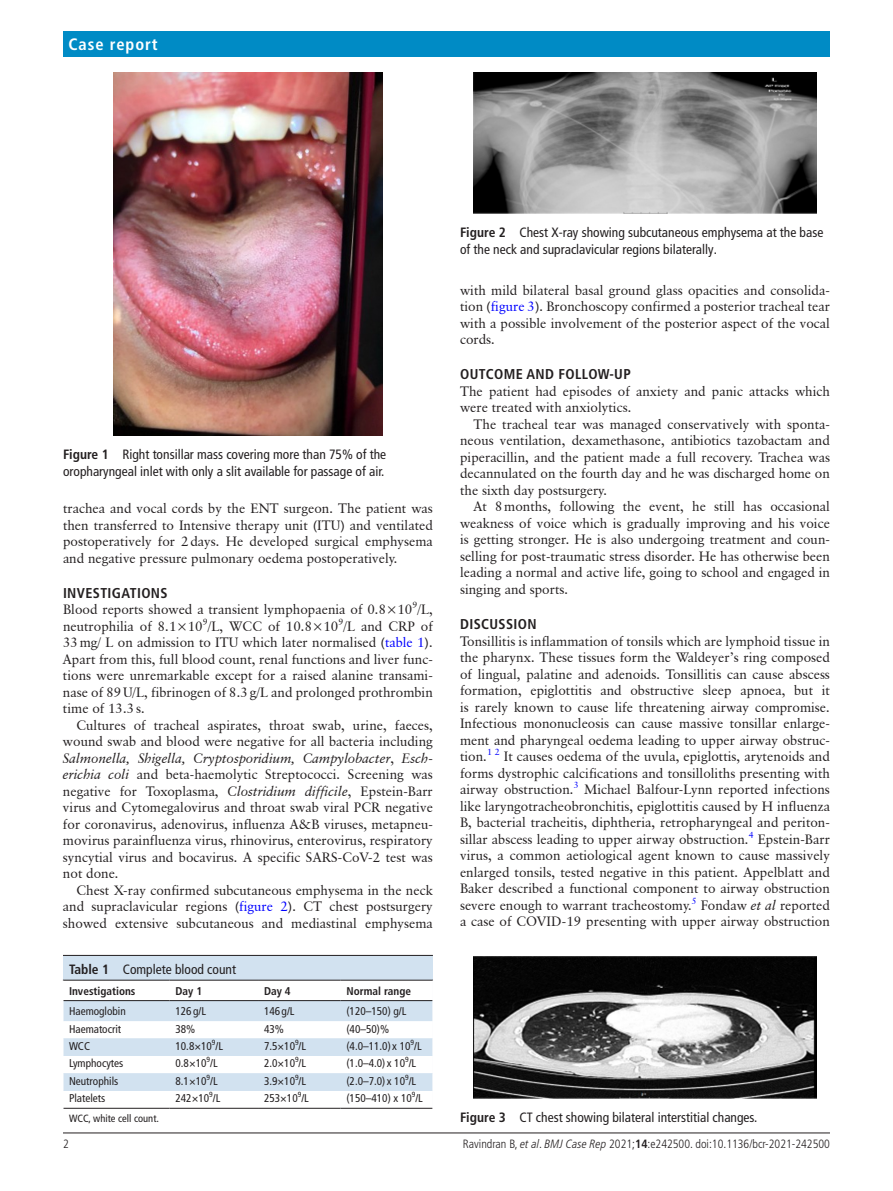
<style>
.page{position:relative;width:893px;height:1191px;background:#fff}
.page>*{position:absolute;margin:0;border:0;box-sizing:border-box;transform-origin:0 0}
.t1{font:700 condensed 16.5px "Frutiger LT Pro";letter-spacing:.055em;color:#fff}
.t2{font:700 condensed 14.25px "Frutiger LT Pro";letter-spacing:.025em;color:#231f20}
.t3{font:13.5px/16.5px "Classical Garamond BT";color:#231f20;text-align:justify}
.t4{font:condensed 13.5px/16.5px "Frutiger LT Pro";color:#231f20}
.t5{font:300 condensed 12px "Frutiger LT Pro";color:#231f20}
.t6{font:condensed 11.25px "Frutiger LT Pro";color:#231f20}
.t7{font:700 condensed 11.25px "Frutiger LT Pro";color:#231f20}
.t8{font:condensed 10.5px "Frutiger LT Pro";color:#231f20}
.t9{font:condensed 7.5px "Frutiger LT Pro";color:#231f20}
.s1{font-weight:700}
.s2{color:#00f}
.s3{font-style:italic}
</style>
<div class="page">
<hr style="left:63px;top:1132px;width:767px;height:1px;background:#231f20">
<div style="left:63px;top:31px;width:767px;height:25px;background:#008bc5"></div>
<img style="left:113px;top:72px;width:270px;height:363px">
<div style="left:63px;top:955px;width:370px;height:167px;background:#d2e2f0"></div>
<hr style="left:63px;top:955px;width:370px;height:1px;background:#231f20">
<hr style="left:63px;top:979px;width:106px;height:1px;background:#231f20">
<hr style="left:170px;top:979px;width:88px;height:1px;background:#231f20">
<hr style="left:258px;top:979px;width:82px;height:1px;background:#231f20">
<hr style="left:340px;top:979px;width:93px;height:1px;background:#231f20">
<svg style="left:63px;top:980px;width:370px;height:142px"></svg>
<hr style="left:69px;top:1121px;width:364px;height:1px;background:#fff">
<img style="left:474px;top:72px;width:342px;height:141px">
<img style="left:474px;top:957px;width:342px;height:141px">
<p class="t1" style="left:69px;top:34px;width:91px">Case report</p>
<p class="t4" style="left:63px;top:446px;width:325px"><span class="s1">Figure 1</span> Right tonsillar mass covering more than 75% of the oropharyngeal inlet with only a slit available for passage of air.</p>
<p class="t3" style="left:63px;top:500px;width:371px">trachea and vocal cords by the ENT surgeon. The patient was then transferred to Intensive therapy unit (ITU) and ventilated postoperatively for 2days. He developed surgical emphysema and negative pressure pulmonary oedema postoperatively.</p>
<p class="t2" style="left:63px;top:584px;width:106px">INVESTIGATIONS</p>
<p class="t3" style="left:63px;top:601px;width:371px">Blood reports showed a transient lymphopaenia of 0.8×10<sup>9</sup>/L, neutrophilia of 8.1×10<sup>9</sup>/L, WCC of 10.8×10<sup>9</sup>/L and CRP of 33mg/ L on admission to ITU which later normalised (<span class="s2">table 1</span>).<br>Apart from this, full blood count, renal functions and liver func&shy;tions were unremarkable except for a raised alanine transami&shy;nase of 89U/L, fibrinogen of 8.3g/L and prolonged prothrombin time of 13.3s.</p>
<p class="t3" style="left:63px;top:717px;width:371px;text-indent:14px">Cultures of tracheal aspirates, throat swab, urine, faeces, wound swab and blood were negative for all bacteria including <span class="s3">Salmonella, Shigella, Cryptosporidium, Campylobacter</span>, <span class="s3">Esch&shy;erichia coli</span> and beta-haemolytic Streptococci. Screening was negative for Toxoplasma, <span class="s3">Clostridium difficile</span>, Epstein-Barr virus and Cytomegalovirus and throat swab viral PCR negative for coronavirus, adenovirus, influenza A&amp;B viruses, metapneu&shy;movirus parainfluenza virus, rhinovirus, enterovirus, respiratory syncytial virus and bocavirus. A specific SARS-CoV-2 test was not done.</p>
<p class="t3" style="left:63px;top:882px;width:371px;text-indent:14px">Chest X-ray confirmed subcutaneous emphysema in the neck and supraclavicular regions (<span class="s2">figure 2</span>). CT chest postsurgery showed extensive subcutaneous and mediastinal emphysema</p>
<p class="t4" style="left:69px;top:961px;width:168px"><span class="s1">Table 1</span> Complete blood count</p>
<p class="t7" style="left:69px;top:984px;width:68px">Investigations</p>
<p class="t7" style="left:176px;top:984px;width:28px">Day 1</p>
<p class="t7" style="left:264px;top:984px;width:28px">Day 4</p>
<p class="t7" style="left:347px;top:984px;width:66px">Normal range</p>
<p class="t6" style="left:69px;top:1004px;width:58px">Haemoglobin</p>
<p class="t6" style="left:176px;top:1004px;width:32px">126 g/L</p>
<p class="t6" style="left:264px;top:1004px;width:32px">146 g/L</p>
<p class="t6" style="left:347px;top:1004px;width:61px">(120–150) g/L</p>
<p class="t6" style="left:69px;top:1022px;width:54px">Haematocrit</p>
<p class="t6" style="left:176px;top:1022px;width:21px">38%</p>
<p class="t6" style="left:264px;top:1022px;width:21px">43%</p>
<p class="t6" style="left:347px;top:1022px;width:44px">(40–50)%</p>
<p class="t6" style="left:69px;top:1039px;width:23px">WCC</p>
<p class="t6" style="left:176px;top:1039px;width:49px">10.8×10 /L</p>
<p class="t9" style="left:212px;top:1038px;width:5px">9</p>
<p class="t6" style="left:264px;top:1039px;width:44px">7.5×10 /L</p>
<p class="t9" style="left:295px;top:1038px;width:5px">9</p>
<p class="t6" style="left:346px;top:1039px;width:77px">(4.0–11.0) x 10 /L</p>
<p class="t9" style="left:410px;top:1038px;width:5px">9</p>
<p class="t9" style="left:207px;top:1055px;width:5px">9</p>
<p class="t6" style="left:264px;top:1057px;width:44px">2.0×10 /L</p>
<p class="t9" style="left:295px;top:1055px;width:5px">9</p>
<p class="t6" style="left:346px;top:1057px;width:71px">(1.0–4.0) x 10 /L</p>
<p class="t9" style="left:405px;top:1055px;width:5px">9</p>
<p class="t6" style="left:69px;top:1057px;width:56px">Lymphocytes</p>
<p class="t6" style="left:176px;top:1057px;width:44px">0.8×10 /L</p>
<p class="t9" style="left:207px;top:1072px;width:5px">9</p>
<p class="t6" style="left:264px;top:1074px;width:44px">3.9×10 /L</p>
<p class="t9" style="left:295px;top:1072px;width:5px">9</p>
<p class="t6" style="left:346px;top:1074px;width:71px">(2.0–7.0) x 10 /L</p>
<p class="t9" style="left:405px;top:1072px;width:5px">9</p>
<p class="t6" style="left:69px;top:1074px;width:51px">Neutrophils</p>
<p class="t6" style="left:176px;top:1074px;width:44px">8.1×10 /L</p>
<p class="t9" style="left:209px;top:1090px;width:5px">9</p>
<p class="t6" style="left:264px;top:1091px;width:46px">253×10 /L</p>
<p class="t9" style="left:298px;top:1090px;width:5px">9</p>
<p class="t6" style="left:346px;top:1091px;width:78px">(150–410) x 10 /L</p>
<p class="t9" style="left:412px;top:1090px;width:5px">9</p>
<p class="t6" style="left:69px;top:1091px;width:38px">Platelets</p>
<p class="t6" style="left:176px;top:1091px;width:46px">242×10 /L</p>
<p class="t8" style="left:69px;top:1112px;width:91px">WCC, white cell count.</p>
<p class="t4" style="left:460px;top:224px;width:365px"><span class="s1">Figure 2</span> Chest X-ray showing subcutaneous emphysema at the base of the neck and supraclavicular regions bilaterally.</p>
<p class="t3" style="left:460px;top:281px;width:371px">with mild bilateral basal ground glass opacities and consolida&shy;tion (<span class="s2">figure 3</span>). Bronchoscopy confirmed a posterior tracheal tear with a possible involvement of the posterior aspect of the vocal cords.</p>
<p class="t2" style="left:460px;top:366px;width:172px">OUTCOME AND FOLLOW-UP</p>
<p class="t3" style="left:460px;top:383px;width:371px">The patient had episodes of anxiety and panic attacks which were treated with anxiolytics.</p>
<p class="t3" style="left:460px;top:416px;width:371px;text-indent:14px">The tracheal tear was managed conservatively with sponta&shy;neous ventilation, dexamethasone, antibiotics tazobactam and piperacillin, and the patient made a full recovery. Trachea was decannulated on the fourth day and he was discharged home on the sixth day postsurgery.</p>
<p class="t3" style="left:460px;top:498px;width:371px;text-indent:14px">At 8months, following the event, he still has occasional weakness of voice which is gradually improving and his voice is getting stronger. He is also undergoing treatment and coun&shy;selling for post-traumatic stress disorder. He has otherwise been leading a normal and active life, going to school and engaged in singing and sports.</p>
<p class="t2" style="left:460px;top:616px;width:78px">DISCUSSION</p>
<p class="t3" style="left:460px;top:632px;width:371px">Tonsillitis is inflammation of tonsils which are lymphoid tissue in the pharynx. These tissues form the Waldeyer’s ring composed of lingual, palatine and adenoids. Tonsillitis can cause abscess formation, epiglottitis and obstructive sleep apnoea, but it is rarely known to cause life threatening airway compromise.<br>Infectious mononucleosis can cause massive tonsillar enlarge&shy;ment and pharyngeal oedema leading to upper airway obstruc&shy;tion.<sup>1</sup> <sup>2</sup> It causes oedema of the uvula, epiglottis, arytenoids and forms dystrophic calcifications and tonsilloliths presenting with airway obstruction.<sup>3</sup> Michael Balfour-Lynn reported infections like laryngotracheobronchitis, epiglottitis caused by H influenza B, bacterial tracheitis, diphtheria, retropharyngeal and periton&shy;sillar abscess leading to upper airway obstruction.<sup>4</sup> Epstein-Barr virus, a common aetiological agent known to cause massively enlarged tonsils, tested negative in this patient. Appelblatt and Baker described a functional component to airway obstruction severe enough to warrant tracheostomy.<sup>5</sup> Fondaw <span class="s3">et al</span> reported a case of COVID-19 presenting with upper airway obstruction</p>
<p class="t4" style="left:460px;top:1109px;width:299px"><span class="s1">Figure 3</span> CT chest showing bilateral interstitial changes.</p>
<p class="t5" style="left:63px;top:1136px;width:7px">2</p>
<p class="t5" style="left:463px;top:1136px;width:369px">Ravindran B, <span class="s3">et al</span>. <span class="s3">BMJ Case Rep</span> 2021;<span class="s1">14</span>:e242500. doi:10.1136/bcr-2021-242500</p>
</div>
